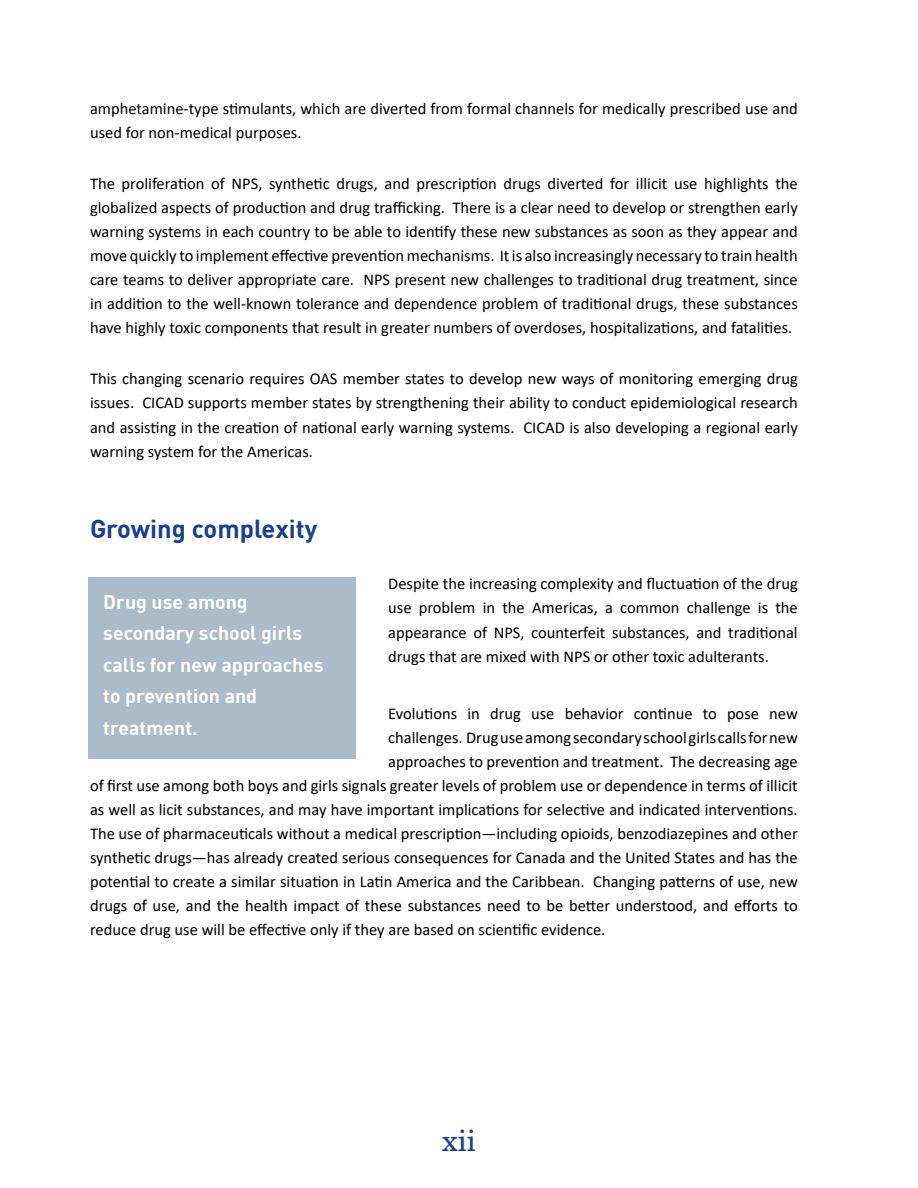
<style>
.page{position:relative;width:918px;height:1188px;background:#fff}
.page>*{position:absolute;margin:0;border:0;box-sizing:border-box;transform-origin:0 0}
.t1{font:30px "Century Schlbk Cyrillic BT";color:#1c3f8f}
.t2{font:700 25.5px "DIN";color:#19408e}
.t3{font:700 19.5px/31.5px "DIN";color:#fff}
.t4{font:16.5px/24px "Calibri";color:#000;text-align:justify}
</style>
<div class="page">
<div style="left:88px;top:577px;width:268px;height:182px;background:#abbbca"></div>
<p class="t4" style="left:90px;top:97px;width:709px">amphetamine-type stimulants, which are diverted from formal channels for medically prescribed use and used for non-medical purposes.</p>
<p class="t4" style="left:90px;top:172px;width:709px">The proliferation of NPS, synthetic drugs, and prescription drugs diverted for illicit use highlights the globalized aspects of production and drug trafficking. There is a clear need to develop or strengthen early warning systems in each country to be able to identify these new substances as soon as they appear and move quickly to implement effective prevention mechanisms. It is also increasingly necessary to train health care teams to deliver appropriate care. NPS present new challenges to traditional drug treatment, since in addition to the well-known tolerance and dependence problem of traditional drugs, these substances have highly toxic components that result in greater numbers of overdoses, hospitalizations, and fatalities.</p>
<p class="t4" style="left:90px;top:367px;width:709px">This changing scenario requires OAS member states to develop new ways of monitoring emerging drug issues. CICAD supports member states by strengthening their ability to conduct epidemiological research and assisting in the creation of national early warning systems. CICAD is also developing a regional early warning system for the Americas.</p>
<h2 class="t2" style="left:90px;top:513px;width:229px">Growing complexity</h2>
<p class="t4" style="left:388px;top:572px;width:411px">Despite the increasing complexity and fluctuation of the drug use problem in the Americas, a common challenge is the appearance of NPS, counterfeit substances, and traditional drugs that are mixed with NPS or other toxic adulterants.</p>
<p class="t3" style="left:103px;top:585px;width:222px">Drug use among secondary school girls calls for new approaches to prevention and treatment.</p>
<p class="t4" style="left:388px;top:701px;width:411px">Evolutions in drug use behavior continue to pose new</p>
<p class="t4" style="left:388px;top:725px;width:411px">challenges. Drug use among secondary school girls calls for new</p>
<p class="t4" style="left:388px;top:749px;width:411px">approaches to prevention and treatment. The decreasing age</p>
<p class="t4" style="left:90px;top:773px;width:709px">of first use among both boys and girls signals greater levels of problem use or dependence in terms of illicit</p>
<p class="t4" style="left:90px;top:797px;width:709px">as well as licit substances, and may have important implications for selective and indicated interventions.</p>
<p class="t4" style="left:90px;top:821px;width:709px">The use of pharmaceuticals without a medical prescription—including opioids, benzodiazepines and other</p>
<p class="t4" style="left:90px;top:845px;width:709px">synthetic drugs—has already created serious consequences for Canada and the United States and has the</p>
<p class="t4" style="left:90px;top:869px;width:709px">potential to create a similar situation in Latin America and the Caribbean. Changing patterns of use, new</p>
<p class="t4" style="left:90px;top:893px;width:709px">drugs of use, and the health impact of these substances need to be better understood, and efforts to</p>
<p class="t4" style="left:90px;top:917px;width:517px">reduce drug use will be effective only if they are based on scientific evidence.</p>
<h1 class="t1" style="left:442px;top:1121px;width:35px">xii</h1>
</div>
